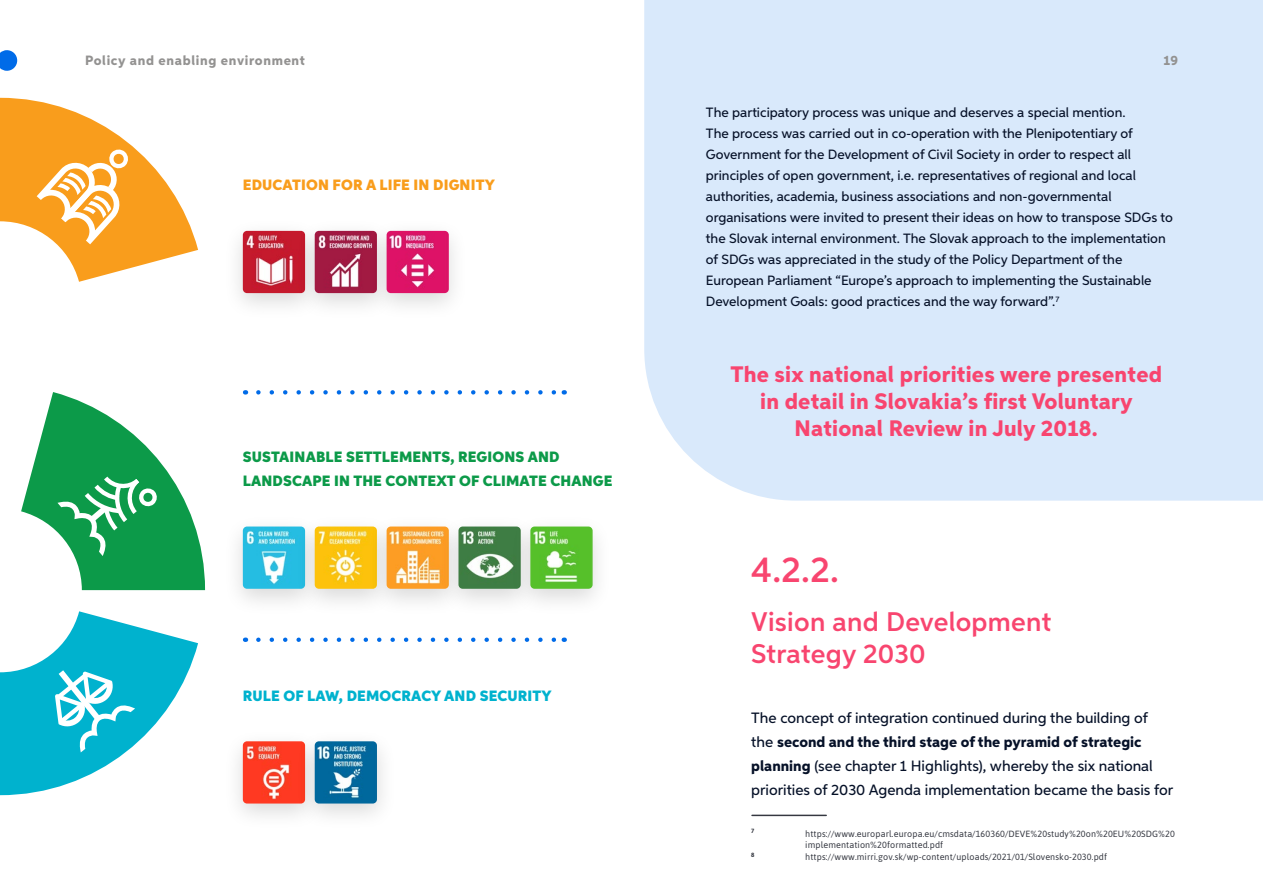
<style>
.page{position:relative;width:1263px;height:893px;background:#fff}
.page>*{position:absolute;margin:0;border:0;box-sizing:border-box;transform-origin:0 0}
.t1{font:600 36px "Aspira";color:#f8456f}
.t2{font:600 27px/32.4px "Aspira";letter-spacing:.01em;color:#f8456f}
.t3{font:800 22.5px/27px "Aspira";letter-spacing:.01em;color:#f8456f;text-align:center}
.t4{font:500 15px/24px "Aspira";color:#061128}
.t5{font:900 15px/24px "Aspira";letter-spacing:.01em;color:#0c9a49}
.t6{font:900 15px "Aspira";letter-spacing:.01em;color:#00b2ce}
.t7{font:900 15px "Aspira";letter-spacing:.01em;color:#f99d1c}
.t8{font:500 13.5px/21px "Aspira";color:#061128}
.t9{font:800 13.5px "Aspira";letter-spacing:.05em;color:#939291}
.t10{font:9px/10.8px "Asap";letter-spacing:.01em;color:#353841}
.t11{font:700 6.15px "Asap";color:#353841}
.s1{font-weight:800}
</style>
<div class="page">
<div style="left:644px;top:0;width:619px;height:501px;background:#d9e9fb"></div>
<div style="left:223px;top:514px;width:102px;height:102px;background:#000;opacity:.15"></div>
<img style="left:243px;top:526px;width:51px;height:63px">
<div style="left:294px;top:514px;width:103px;height:102px;background:#000;opacity:.15"></div>
<img style="left:315px;top:526px;width:51px;height:63px">
<div style="left:366px;top:514px;width:103px;height:102px;background:#000;opacity:.15"></div>
<img style="left:387px;top:526px;width:51px;height:63px">
<div style="left:438px;top:514px;width:103px;height:102px;background:#000;opacity:.15"></div>
<img style="left:458px;top:526px;width:52px;height:63px">
<div style="left:510px;top:514px;width:103px;height:102px;background:#000;opacity:.15"></div>
<img style="left:530px;top:526px;width:63px;height:63px">
<div style="left:223px;top:218px;width:102px;height:103px;background:#000;opacity:.15"></div>
<img style="left:243px;top:231px;width:51px;height:62px">
<div style="left:294px;top:218px;width:103px;height:103px;background:#000;opacity:.15"></div>
<img style="left:315px;top:231px;width:51px;height:62px">
<div style="left:366px;top:218px;width:103px;height:103px;background:#000;opacity:.15"></div>
<img style="left:387px;top:231px;width:62px;height:62px">
<div style="left:223px;top:728px;width:102px;height:103px;background:#000;opacity:.15"></div>
<img style="left:243px;top:741px;width:51px;height:62px">
<div style="left:294px;top:728px;width:103px;height:103px;background:#000;opacity:.15"></div>
<img style="left:315px;top:741px;width:62px;height:62px">
<svg style="left:0;top:611px;width:198px;height:184px"></svg>
<svg style="left:21px;top:392px;width:184px;height:198px"></svg>
<svg style="left:0;top:98px;width:198px;height:184px"></svg>
<hr style="left:752px;top:815px;width:74px;height:1px;background:#353841">
<svg style="left:258px;top:390px;width:298px;height:5px"></svg>
<svg style="left:258px;top:637px;width:298px;height:5px"></svg>
<svg style="left:0;top:50px;width:17px;height:21px"></svg>
<p class="t9" style="left:85px;top:52px;width:222px">Policy and enabling environment</p>
<p class="t9" style="left:1163px;top:52px;width:16px">19</p>
<p class="t7" style="left:243px;top:176px;width:253px">EDUCATION FOR A LIFE IN DIGNITY</p>
<p class="t5" style="left:243px;top:445px;width:371px">SUSTAINABLE SETTLEMENTS, REGIONS AND<br>LANDSCAPE IN THE CONTEXT OF CLIMATE CHANGE</p>
<p class="t6" style="left:243px;top:686px;width:310px">RULE OF LAW, DEMOCRACY AND SECURITY</p>
<p class="t8" style="left:706px;top:102px;width:468px">The participatory process was unique and deserves a special mention.<br>The process was carried out in co-operation with the Plenipotentiary of Government for the Development of Civil Society in order to respect all principles of open government, i.e. representatives of regional and local authorities, academia, business associations and non-governmental organisations were invited to present their ideas on how to transpose SDGs to the Slovak internal environment. The Slovak approach to the implementation of SDGs was appreciated in the study of the Policy Department of the European Parliament “Europe’s approach to implementing the Sustainable Development Goals: good practices and the way forward”.<sup>7</sup></p>
<h3 class="t3" style="left:730px;top:361px;width:433px">The six national priorities were presented in detail in Slovakia’s first Voluntary<br>National Review in July 2018.</h3>
<h1 class="t1" style="left:751px;top:548px;width:89px">4.2.2.</h1>
<h2 class="t2" style="left:751px;top:606px;width:302px">Vision and Development<br>Strategy 2030</h2>
<p class="t4" style="left:751px;top:706px;width:423px">The concept of integration continued during the building of the <span class="s1">second and the third stage of the pyramid of strategic planning</span> (see chapter 1 Highlights), whereby the six national priorities of 2030 Agenda implementation became the basis for</p>
<p class="t11" style="left:751px;top:827px;width:5px">7</p>
<p class="t10" style="left:805px;top:828px;width:371px">https://www.europarl.europa.eu/cmsdata/160360/DEVE%20study%20on%20EU%20SDG%20 implementation%20formatted.pdf</p>
<p class="t11" style="left:751px;top:850px;width:5px">8</p>
<p class="t10" style="left:805px;top:851px;width:303px">https://www.mirri.gov.sk/wp-content/uploads/2021/01/Slovensko-2030.pdf</p>
</div>
